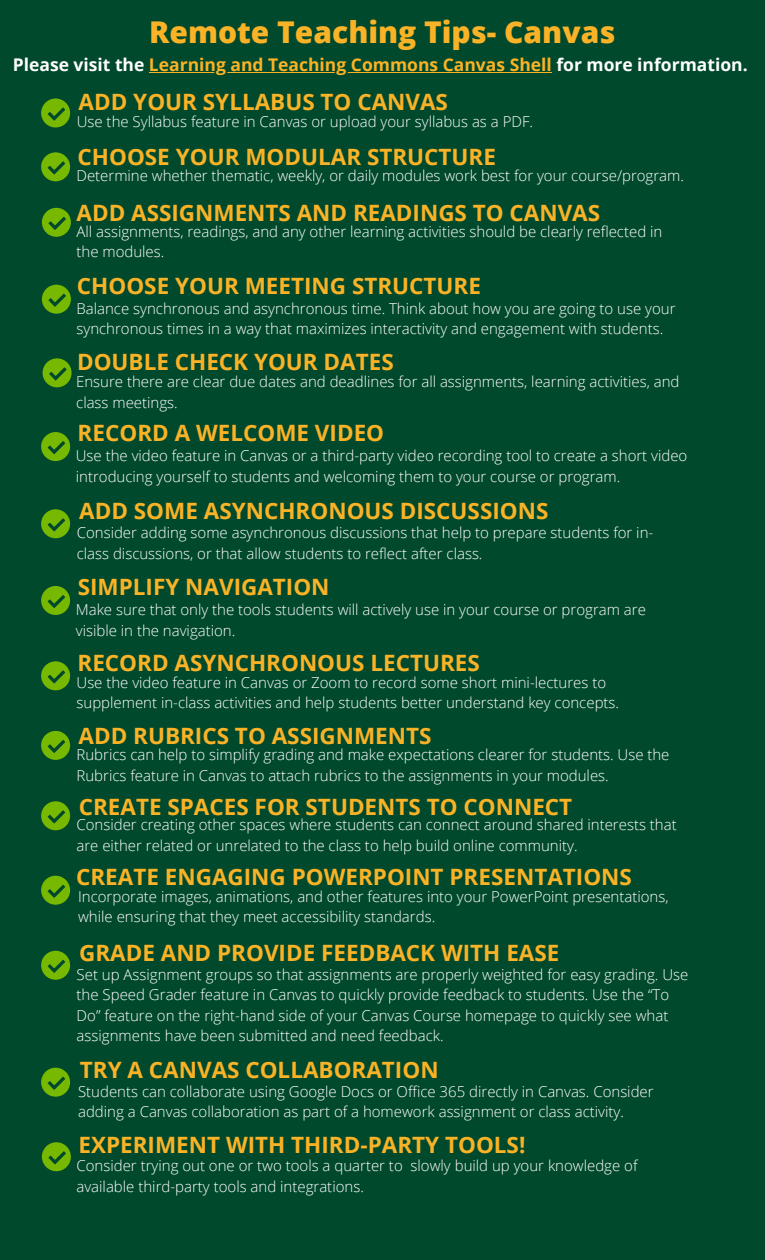
<style>
.page{position:relative;width:765px;height:1260px;background:#00492c}
.page>*{position:absolute;margin:0;border:0;box-sizing:border-box;transform-origin:0 0}
.t1{font:800 30px "Open Sans";color:#fab226}
.t2{font:700 22.5px "Open Sans";color:#fab226}
.t3{font:700 17.5px "Open Sans";color:#fab226}
.t4{font:300 15px/20.6px "Open Sans";color:#fff}
.s1{color:#fff}
</style>
<div class="page">
<svg style="left:41px;top:99px;width:29px;height:29px"></svg>
<hr style="left:149px;top:72px;width:403px;height:1px;background:#fab226">
<svg style="left:41px;top:152px;width:29px;height:29px"></svg>
<svg style="left:42px;top:208px;width:29px;height:29px"></svg>
<svg style="left:42px;top:285px;width:29px;height:29px"></svg>
<svg style="left:43px;top:358px;width:29px;height:29px"></svg>
<svg style="left:41px;top:432px;width:29px;height:29px"></svg>
<svg style="left:41px;top:509px;width:29px;height:29px"></svg>
<svg style="left:41px;top:586px;width:29px;height:29px"></svg>
<svg style="left:41px;top:661px;width:29px;height:29px"></svg>
<svg style="left:41px;top:731px;width:29px;height:29px"></svg>
<svg style="left:41px;top:801px;width:29px;height:29px"></svg>
<svg style="left:41px;top:876px;width:29px;height:29px"></svg>
<svg style="left:41px;top:951px;width:29px;height:29px"></svg>
<svg style="left:41px;top:1068px;width:29px;height:29px"></svg>
<svg style="left:42px;top:1142px;width:29px;height:29px"></svg>
<h1 class="t1" style="left:149px;top:11px;width:468px">Remote Teaching Tips- Canvas</h1>
<p class="t3" style="left:13px;top:52px;width:736px"><span class="s1">Please visit the</span> Learning and Teaching Commons Canvas Shell <span class="s1">for more information.</span></p>
<h2 class="t2" style="left:79px;top:86px;width:371px">ADD YOUR SYLLABUS TO CANVAS</h2>
<p class="t4" style="left:77px;top:111px;width:458px">Use the Syllabus feature in Canvas or upload your syllabus as a PDF.</p>
<p class="t4" style="left:76px;top:165px;width:609px">Determine whether thematic, weekly, or daily modules work best for your course/program.</p>
<h2 class="t2" style="left:78px;top:141px;width:420px">CHOOSE YOUR MODULAR STRUCTURE</h2>
<h2 class="t2" style="left:77px;top:197px;width:525px">ADD ASSIGNMENTS AND READINGS TO CANVAS</h2>
<p class="t4" style="left:76px;top:221px;width:587px">All assignments, readings, and any other learning activities should be clearly reflected in the modules.</p>
<h2 class="t2" style="left:77px;top:270px;width:406px">CHOOSE YOUR MEETING STRUCTURE</h2>
<p class="t4" style="left:76px;top:298px;width:601px">Balance synchronous and asynchronous time. Think about how you are going to use your synchronous times in a way that maximizes interactivity and engagement with students.</p>
<h2 class="t2" style="left:77px;top:346px;width:318px">DOUBLE CHECK YOUR DATES</h2>
<p class="t4" style="left:76px;top:371px;width:605px">Ensure there are clear due dates and deadlines for all assignments, learning activities, and class meetings.</p>
<p class="t4" style="left:76px;top:445px;width:613px">Use the video feature in Canvas or a third-party video recording tool to create a short video introducing yourself to students and welcoming them to your course or program.</p>
<h2 class="t2" style="left:78px;top:417px;width:308px">RECORD A WELCOME VIDEO</h2>
<h2 class="t2" style="left:79px;top:495px;width:471px">ADD SOME ASYNCHRONOUS DISCUSSIONS</h2>
<p class="t4" style="left:77px;top:522px;width:578px">Consider adding some asynchronous discussions that help to prepare students for in&shy;class discussions, or that allow students to reflect after class.</p>
<h2 class="t2" style="left:78px;top:571px;width:253px">SIMPLIFY NAVIGATION</h2>
<p class="t4" style="left:76px;top:599px;width:572px">Make sure that only the tools students will actively use in your course or program are visible in the navigation.</p>
<h2 class="t2" style="left:77px;top:647px;width:404px">RECORD ASYNCHRONOUS LECTURES</h2>
<p class="t4" style="left:77px;top:672px;width:544px">Use the video feature in Canvas or Zoom to record some short mini-lectures to supplement in-class activities and help students better understand key concepts.</p>
<h2 class="t2" style="left:79px;top:720px;width:355px">ADD RUBRICS TO ASSIGNMENTS</h2>
<p class="t4" style="left:76px;top:744px;width:595px">Rubrics can help to simplify grading and make expectations clearer for students. Use the<br>Rubrics feature in Canvas to attach rubrics to the assignments in your modules.</p>
<h2 class="t2" style="left:79px;top:791px;width:495px">CREATE SPACES FOR STUDENTS TO CONNECT</h2>
<p class="t4" style="left:76px;top:814px;width:602px">Consider creating other spaces where students can connect around shared interests that are either related or unrelated to the class to help build online community.</p>
<h2 class="t2" style="left:76px;top:861px;width:557px">CREATE ENGAGING POWERPOINT PRESENTATIONS</h2>
<p class="t4" style="left:78px;top:885px;width:592px">Incorporate images, animations, and other features into your PowerPoint presentations, while ensuring that they meet accessibility standards.</p>
<h2 class="t2" style="left:79px;top:937px;width:482px">GRADE AND PROVIDE FEEDBACK WITH EASE</h2>
<p class="t4" style="left:77px;top:964px;width:613px">Set up Assignment groups so that assignments are properly weighted for easy grading. Use the Speed Grader feature in Canvas to quickly provide feedback to students. Use the “To Do” feature on the right-hand side of your Canvas Course homepage to quickly see what assignments have been submitted and need feedback.</p>
<h2 class="t2" style="left:80px;top:1054px;width:360px">TRY A CANVAS COLLABORATION</h2>
<p class="t4" style="left:78px;top:1081px;width:577px">Students can collaborate using Google Docs or Office 365 directly in Canvas. Consider adding a Canvas collaboration as part of a homework assignment or class activity.</p>
<p class="t4" style="left:76px;top:1155px;width:563px">Consider trying out one or two tools a quarter to slowly build up your knowledge of available third-party tools and integrations.</p>
<h2 class="t2" style="left:78px;top:1129px;width:448px">EXPERIMENT WITH THIRD-PARTY TOOLS!</h2>
</div>
